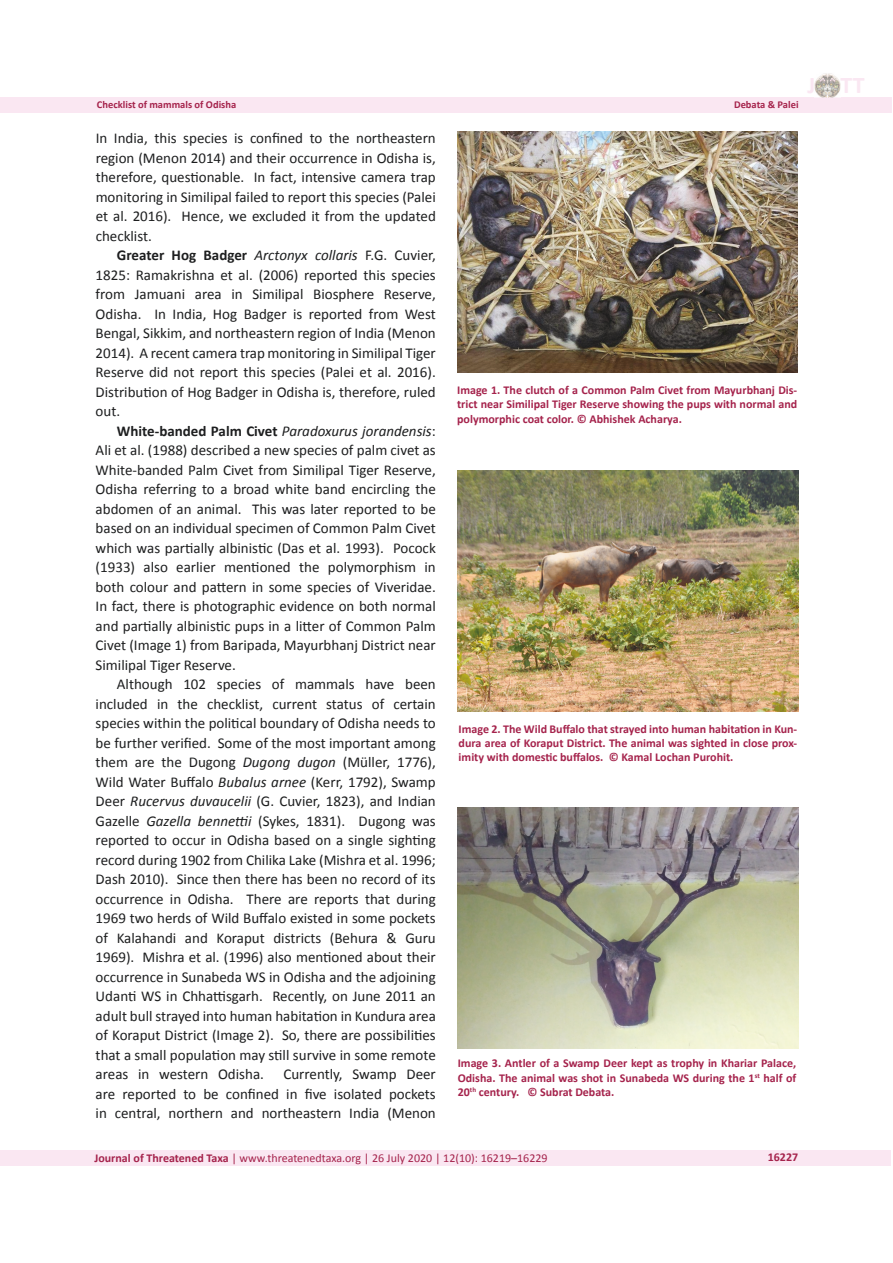
<style>
.page{position:relative;width:893px;height:1263px;background:#fff}
.page>*{position:absolute;margin:0;border:0;box-sizing:border-box;transform-origin:0 0}
.t1{font:700 24px "Calibri";color:#fae7f2}
.t2{font:15px/19.5px "Calibri";color:#1d1e1f;text-align:justify}
.t3{font:15px/19.5px "Calibri 2";color:#1d1e1f;text-align:right}
.t4{font:700 12px/14.4px "Calibri";color:#a5234c;text-align:justify}
.t5{font:12px "Calibri 2";color:#a5234c}
.t6{font:10.5px "Calibri Bold 2";color:#a5234c}
.s1{font-family:"Calibri Bold 2";font-weight:400}
.s2{font-weight:700}
.s3{font-style:italic}
.s4{font-family:"Calibri 2"}
.s5{font-family:"Calibri";font-style:italic}
.s6{font-family:"Calibri"}
.s7{font-family:"Calibri Italic 2"}
.s8{font-family:"Calibri Bold 2"}
</style>
<div class="page">
<div style="left:1px;top:97px;width:891px;height:15px;background:#fae7f2"></div>
<div style="left:0;top:1150px;width:891px;height:16px;background:#fae7f2"></div>
<img style="left:815px;top:73px;width:25px;height:24px">
<img style="left:457px;top:470px;width:342px;height:241px">
<img style="left:458px;top:808px;width:341px;height:241px">
<img style="left:458px;top:132px;width:340px;height:241px">
<p class="t6" style="left:97px;top:98px;width:141px">Checklist of mammals of Odisha</p>
<p class="t6" style="left:734px;top:98px;width:66px">Debata &amp; Palei</p>
<h1 class="t1" style="left:808px;top:70px;width:59px"><span class="s1">J</span> TT</h1>
<p class="t2" style="left:96px;top:128px;width:342px">In India, this species is confined to the northeastern region (Menon 2014) and their occurrence in Odisha is, therefore, questionable. In fact, intensive camera trap</p>
<p class="t3" style="left:96px;top:187px;width:342px">monitoring in Similipal failed to report this species (Palei</p>
<p class="t2" style="left:96px;top:206px;width:342px">et al. 2016). Hence, we excluded it from the updated</p>
<p class="t3" style="left:96px;top:226px;width:58px">checklist.</p>
<p class="t2" style="left:96px;top:245px;width:342px;text-indent:21px"><span class="s2">Greater Hog Badger</span> <span class="s3">Arctonyx collaris</span> F.G. Cuvier, 1825: Ramakrishna et al. (2006) reported this species from Jamuani area in Similipal Biosphere Reserve, Odisha. In India, Hog Badger is reported from West Bengal, Sikkim, and northeastern region of India (Menon 2014). A recent camera trap monitoring in Similipal Tiger Reserve did not report this species (Palei et al. 2016).<br>Distribution of Hog Badger in Odisha is, therefore, ruled</p>
<p class="t3" style="left:96px;top:401px;width:26px">out.</p>
<p class="t2" style="left:96px;top:421px;width:342px;text-indent:21px"><span class="s2">White-banded Palm Civet</span> <span class="s3">Paradoxurus jorandensis</span><span class="s4">:<br></span>Ali et al. (1988) described a new species of palm civet as White-banded Palm Civet from Similipal Tiger Reserve, Odisha referring to a broad white band encircling the abdomen of an animal. This was later reported to be</p>
<p class="t3" style="left:96px;top:518px;width:342px">based on an individual specimen of Common Palm Civet</p>
<p class="t2" style="left:96px;top:538px;width:342px">which was partially albinistic (Das et al. 1993). Pocock (1933) also earlier mentioned the polymorphism in both colour and pattern in some species of Viveridae.</p>
<p class="t3" style="left:96px;top:596px;width:342px">In fact, there is photographic evidence on both normal</p>
<p class="t2" style="left:96px;top:616px;width:342px">and partially albinistic pups in a litter of Common Palm Civet (Image 1) from Baripada, Mayurbhanj District near Similipal Tiger Reserve.</p>
<p class="t3" style="left:96px;top:674px;width:342px">Although 102 species of mammals have been included in the checklist, current status of certain</p>
<p class="t2" style="left:96px;top:713px;width:342px">species within the political boundary of Odisha needs to be further verified. Some of the most important among</p>
<p class="t3" style="left:96px;top:752px;width:342px">them are the Dugong <span class="s5">Dugong dugon</span> <span class="s6">(Müller, 1776),</span></p>
<p class="t2" style="left:96px;top:772px;width:342px">Wild Water Buffalo <span class="s3">Bubalus arnee</span> (Kerr, 1792), Swamp <span class="s4">Deer</span> <span class="s7">Rucervus duvaucelii</span> (G. Cuvier, 1823), and Indian Gazelle <span class="s7">Gazella bennettii</span> (Sykes, 1831). Dugong was reported to occur in Odisha based on a single sighting record during 1902 from Chilika Lake (Mishra et al. 1996;</p>
<p class="t3" style="left:96px;top:869px;width:342px">Dash 2010). Since then there has been no record of its</p>
<p class="t2" style="left:96px;top:889px;width:342px">occurrence in Odisha. There are reports that during 1969 two herds of Wild Buffalo existed in some pockets of Kalahandi and Koraput districts (Behura &amp; Guru 1969). Mishra et al. (1996) also mentioned about their occurrence in Sunabeda WS in Odisha and the adjoining Udanti WS in Chhattisgarh. Recently, on June 2011 an adult bull strayed into human habitation in Kundura area of Koraput District (Image 2). So, there are possibilities that a small population may still survive in some remote areas in western Odisha.</p>
<p class="t2" style="left:96px;top:1064px;width:342px;text-align:right">Currently, Swamp Deer<br>are reported to be confined in five isolated pockets</p>
<p class="t3" style="left:96px;top:1103px;width:342px">in central, northern and northeastern India (Menon</p>
<p class="t4" style="left:457px;top:383px;width:342px">Image 1. The clutch of a Common Palm Civet from Mayurbhanj Dis&shy;trict near Similipal Tiger Reserve showing the pups with normal and polymorphic coat color. © Abhishek Acharya.</p>
<p class="t4" style="left:459px;top:721px;width:340px">Image 2. The Wild Buffalo that strayed into human habitation in Kun&shy;dura area of Koraput District. The animal was sighted in close prox&shy;imity with domestic buffalos. © Kamal Lochan Purohit.</p>
<p class="t4" style="left:458px;top:1056px;width:340px">Image 3. Antler of a Swamp Deer kept as trophy in Khariar Palace, Odisha. The animal was shot in Sunabeda WS during the 1<sup>st</sup> <span class="s1">half of </span>20<sup>th</sup> century. © Subrat Debata.</p>
<p class="t5" style="left:94px;top:1150px;width:455px"><span class="s8">Journal of Threatened Taxa</span> | www.threatenedtaxa.org | 26 July 2020 | 12(10): 16219–16229</p>
<p class="t4" style="left:768px;top:1149px;width:32px">16227</p>
</div>
